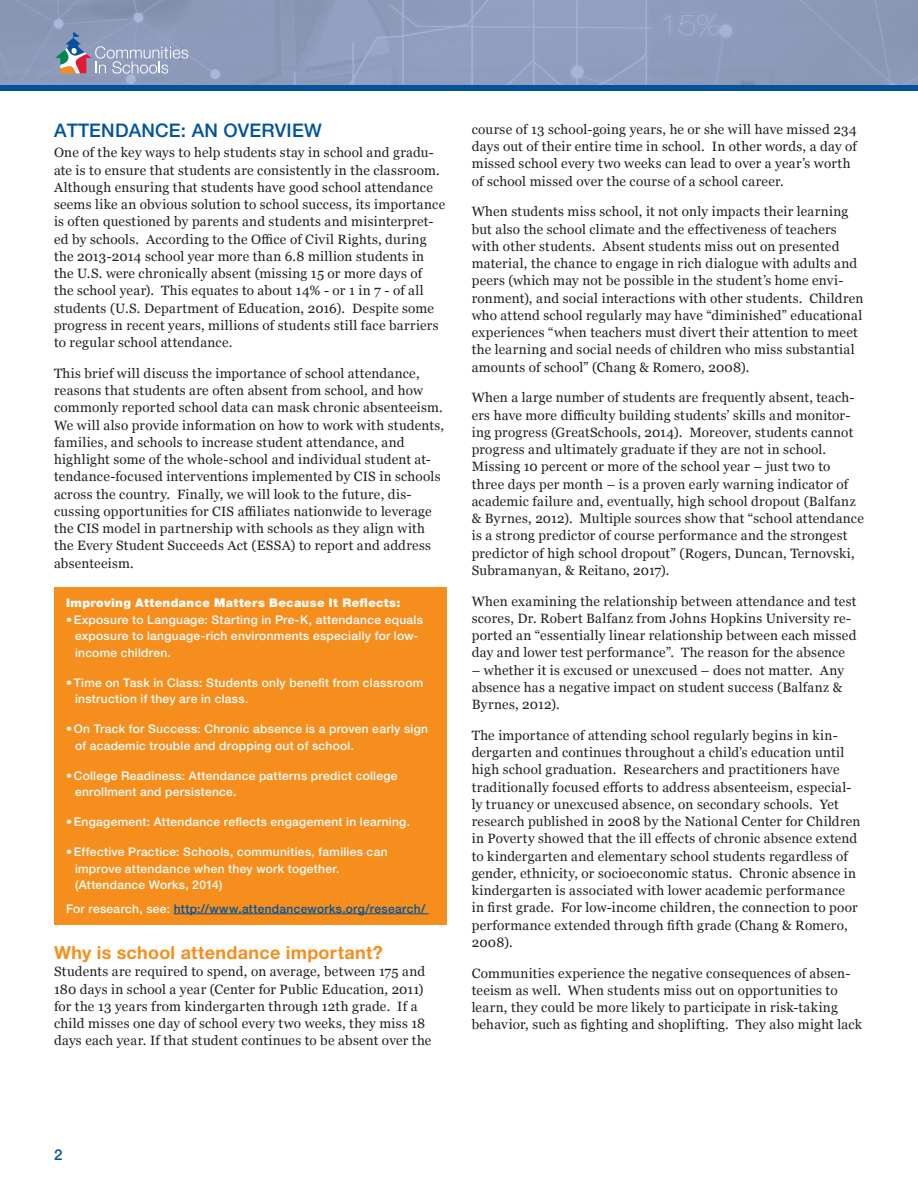
<style>
.page{position:relative;width:918px;height:1188px;background:#fff}
.page>*{position:absolute;margin:0;border:0;box-sizing:border-box;transform-origin:0 0}
.Feature_Title{font:500 18.75px "Helvetica Neue LT Std";letter-spacing:.01em;color:#01539e}
.Feature_Subtitle_1{font:700 18px "Helvetica Neue LT Std";letter-spacing:.015em;color:#f68e1e}
.Page_number_Left{font:500 15px "Helvetica Neue LT Std";color:#01539e}
.Body_Text{font:13.5px/17.2px "Georgia";letter-spacing:.02em;color:#231f20}
.t1{font:500 12px/16.5px "Helvetica Neue LT Std";letter-spacing:.025em;color:#fff}
.Call_Out_Box_Body{font:500 12px "Helvetica Neue LT Std";letter-spacing:.03em;color:#01539e}
.Call_Out_Box_Title{font:900 12px "Helvetica Neue LT Std";letter-spacing:.03em;color:#fff}
.s1{color:#fff}
</style>
<div class="page">
<img style="left:0;top:0;width:918px;height:86px">
<div style="left:0;top:86px;width:918px;height:5px;background:#01539e"></div>
<svg style="left:55px;top:32px;width:133px;height:42px;background:#98a1ba"></svg>
<div style="left:54px;top:587px;width:392px;height:338px;background:#f68e1e"></div>
<hr style="left:174px;top:914px;width:255px;height:1px;background:#01539e">
<p class="Feature_Title" style="left:54px;top:119px;width:269px">ATTENDANCE: AN OVERVIEW</p>
<p class="Body_Text" style="left:54px;top:144px;width:393px">One of the key ways to help students stay in school and gradu&shy;ate is to ensure that students are consistently in the classroom.<br>Although ensuring that students have good school attendance seems like an obvious solution to school success, its importance is often questioned by parents and students and misinterpret&shy;ed by schools. According to the Office of Civil Rights, during the 2013-2014 school year more than 6.8 million students in the U.S. were chronically absent (missing 15 or more days of the school year). This equates to about 14% - or 1 in 7 - of all students (U.S. Department of Education, 2016). Despite some progress in recent years, millions of students still face barriers to regular school attendance.</p>
<p class="Body_Text" style="left:54px;top:364px;width:392px">This brief will discuss the importance of school attendance, reasons that students are often absent from school, and how commonly reported school data can mask chronic absenteeism.<br>We will also provide information on how to work with students, families, and schools to increase student attendance, and highlight some of the whole-school and individual student at&shy;tendance-focused interventions implemented by CIS in schools across the country. Finally, we will look to the future, dis&shy;cussing opportunities for CIS affiliates nationwide to leverage the CIS model in partnership with schools as they align with the Every Student Succeeds Act (ESSA) to report and address absenteeism.</p>
<p class="Call_Out_Box_Title" style="left:66px;top:596px;width:336px">Improving Attendance Matters Because It Reflects:</p>
<p class="t1" style="left:75px;top:611px;width:350px;text-indent:-9px">•Exposure to Language: Starting in Pre-K, attendance equals exposure to language-rich environments especially for low&shy;income children.</p>
<p class="t1" style="left:75px;top:674px;width:350px;text-indent:-9px">•Time on Task in Class: Students only benefit from classroom instruction if they are in class.</p>
<p class="t1" style="left:75px;top:721px;width:355px;text-indent:-9px">•On Track for Success: Chronic absence is a proven early sign of academic trouble and dropping out of school.</p>
<p class="t1" style="left:75px;top:767px;width:324px;text-indent:-9px">• College Readiness: Attendance patterns predict college enrollment and persistence.</p>
<p class="t1" style="left:66px;top:814px;width:346px">•Engagement: Attendance reflects engagement in learning.</p>
<p class="t1" style="left:75px;top:844px;width:314px;text-indent:-9px">•Effective Practice: Schools, communities, families can improve attendance when they work together. (Attendance Works, 2014)</p>
<p class="Call_Out_Box_Body" style="left:66px;top:901px;width:361px"><span class="s1">For research, see:</span> http://www.attendanceworks.org/research/</p>
<p class="Feature_Subtitle_1" style="left:54px;top:942px;width:330px">Why is school attendance important?</p>
<p class="Body_Text" style="left:54px;top:963px;width:379px">Students are required to spend, on average, between 175 and 180 days in school a year (Center for Public Education, 2011) for the 13 years from kindergarten through 12th grade. If a child misses one day of school every two weeks, they miss 18 days each year. If that student continues to be absent over the</p>
<p class="Body_Text" style="left:472px;top:120px;width:387px">course of 13 school-going years, he or she will have missed 234 days out of their entire time in school. In other words, a day of missed school every two weeks can lead to over a year’s worth of school missed over the course of a school career.</p>
<p class="Body_Text" style="left:472px;top:203px;width:393px">When students miss school, it not only impacts their learning but also the school climate and the effectiveness of teachers with other students. Absent students miss out on presented material, the chance to engage in rich dialogue with adults and peers (which may not be possible in the student’s home envi&shy;ronment), and social interactions with other students. Children who attend school regularly may have “diminished” educational experiences “when teachers must divert their attention to meet the learning and social needs of children who miss substantial amounts of school” (Chang &amp; Romero, 2008).</p>
<p class="Body_Text" style="left:472px;top:389px;width:394px">When a large number of students are frequently absent, teach&shy;ers have more difficulty building students’ skills and monitor&shy;ing progress (GreatSchools, 2014). Moreover, students cannot progress and ultimately graduate if they are not in school.<br>Missing 10 percent or more of the school year – just two to three days per month – is a proven early warning indicator of academic failure and, eventually, high school dropout (Balfanz &amp; Byrnes, 2012). Multiple sources show that “school attendance is a strong predictor of course performance and the strongest predictor of high school dropout” (Rogers, Duncan, Ternovski, Subramanyan, &amp; Reitano, 2017).</p>
<p class="Body_Text" style="left:472px;top:592px;width:386px">When examining the relationship between attendance and test scores, Dr. Robert Balfanz from Johns Hopkins University re&shy;ported an “essentially linear relationship between each missed day and lower test performance”. The reason for the absence</p>
<p class="Body_Text" style="left:472px;top:661px;width:374px">– whether it is excused or unexcused – does not matter. Any absence has a negative impact on student success (Balfanz &amp;<br>Byrnes, 2012).</p>
<p class="Body_Text" style="left:472px;top:726px;width:390px">The importance of attending school regularly begins in kin&shy;dergarten and continues throughout a child’s education until high school graduation. Researchers and practitioners have traditionally focused efforts to address absenteeism, especial&shy;ly truancy or unexcused absence, on secondary schools. Yet research published in 2008 by the National Center for Children in Poverty showed that the ill effects of chronic absence extend to kindergarten and elementary school students regardless of gender, ethnicity, or socioeconomic status. Chronic absence in kindergarten is associated with lower academic performance in first grade. For low-income children, the connection to poor performance extended through fifth grade (Chang &amp; Romero, 2008).</p>
<p class="Body_Text" style="left:472px;top:964px;width:392px">Communities experience the negative consequences of absen&shy;teeism as well. When students miss out on opportunities to learn, they could be more likely to participate in risk-taking behavior, such as fighting and shoplifting. They also might lack</p>
<p class="Page_number_Left" style="left:54px;top:1146px;width:10px">2</p>
</div>
